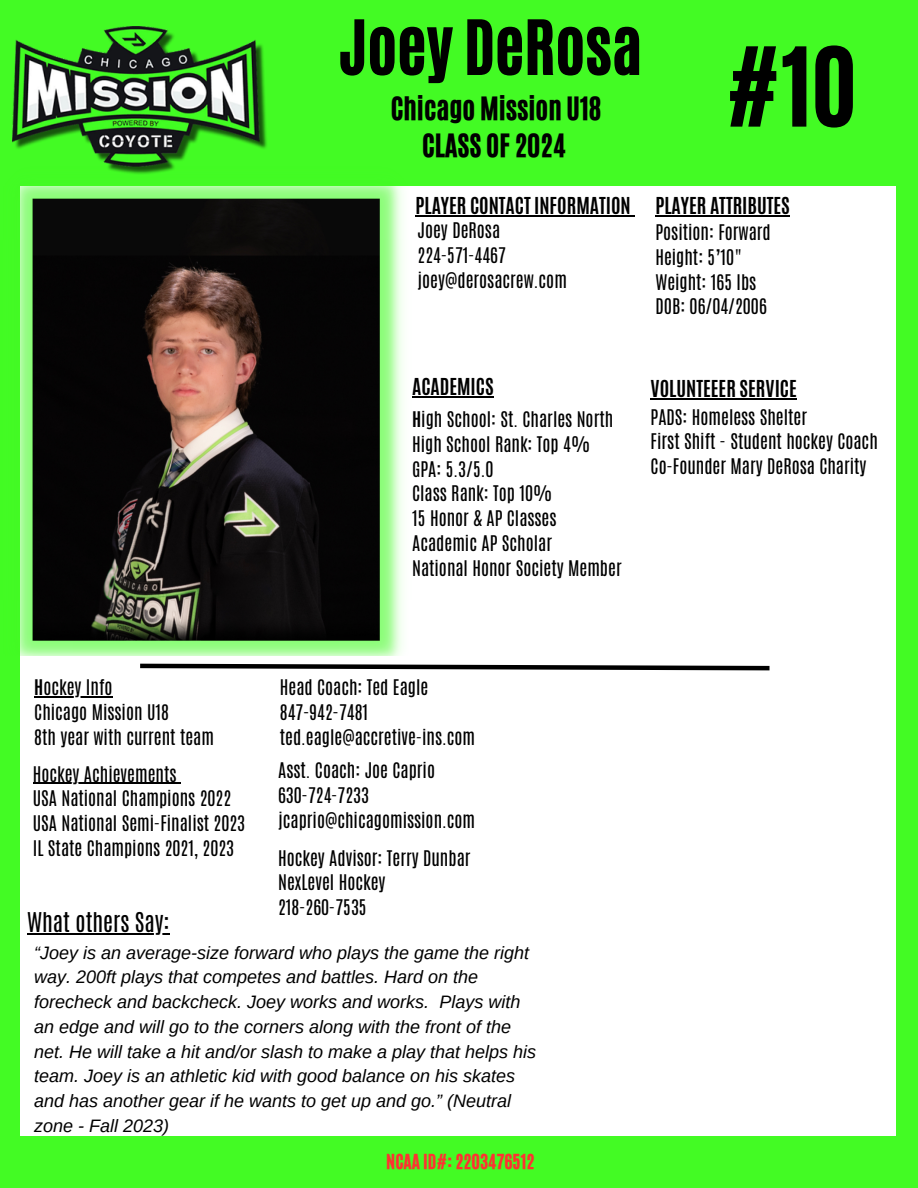
<style>
.page{position:relative;width:918px;height:1188px;background:#43fb24}
.page>*{position:absolute;margin:0;border:0;box-sizing:border-box;transform-origin:0 0}
.t1{font:90.75px "CA Generated";color:#000}
.t2{font:63px "CA Generated";color:#000}
.t3{font:27px "CA Generated";color:#000}
.t4{font:22.8px "Antonio";color:#000}
.t5{font:700 19.5px "Antonio";color:#000}
.t6{font:18px "Antonio";color:#000}
.t7{font:italic 18px/24.8px "Arimo";color:#000}
.t8{font:17.4px "CA Generated";color:#ff3131}
.s1{font-weight:700}
</style>
<div class="page">
<div style="left:21px;top:186px;width:875px;height:962px;background:#fff"></div>
<svg style="left:140px;top:663px;width:630px;height:8px"></svg>
<div style="left:0;top:1137px;width:907px;height:51px;background:#43fb24"></div>
<img style="left:13px;top:26px;width:254px;height:140px">
<img style="left:20px;top:166px;width:382px;height:490px">
<hr style="left:415px;top:215px;width:216px;height:1px;background:#000">
<hr style="left:27px;top:934px;width:143px;height:1px;background:#000">
<hr style="left:43px;top:696px;width:70px;height:1px;background:#000">
<hr style="left:33px;top:783px;width:144px;height:1px;background:#000">
<hr style="left:655px;top:215px;width:135px;height:1px;background:#000">
<hr style="left:412px;top:397px;width:82px;height:1px;background:#000">
<hr style="left:651px;top:399px;width:146px;height:1px;background:#000">
<p class="t2" style="left:339px;top:2px;width:305px">Joey DeRosa</p>
<p class="t3" style="left:391px;top:89px;width:212px">Chicago Mission U18</p>
<p class="t3" style="left:422px;top:127px;width:145px">CLASS OF 2024</p>
<p class="t5" style="left:415px;top:192px;width:217px">PLAYER CONTACT INFORMATION</p>
<p class="t6" style="left:418px;top:217px;width:84px">Joey DeRosa</p>
<p class="t6" style="left:418px;top:242px;width:90px">224-571-4467</p>
<p class="t6" style="left:418px;top:267px;width:151px">joey@derosacrew.com</p>
<p class="t1" style="left:725px;top:22px;width:133px">#10</p>
<p class="t5" style="left:655px;top:192px;width:136px">PLAYER ATTRIBUTES</p>
<p class="t6" style="left:655px;top:219px;width:117px">Position: Forward</p>
<p class="t6" style="left:655px;top:244px;width:89px">Height: 5’10"</p>
<p class="t6" style="left:655px;top:269px;width:102px">Weight: 165 lbs</p>
<p class="t6" style="left:655px;top:294px;width:113px">DOB: 06/04/2006</p>
<p class="t6" style="left:34px;top:675px;width:80px"><span class="s1">H</span>ockey Info</p>
<p class="t6" style="left:34px;top:699px;width:136px">Chicago Mission U18</p>
<p class="t6" style="left:34px;top:724px;width:181px">8th year with current team</p>
<p class="t5" style="left:412px;top:373px;width:83px">ACADEMICS</p>
<p class="t5" style="left:651px;top:375px;width:148px">VOLUNTEEER SERVICE</p>
<p class="t6" style="left:651px;top:404px;width:158px">PADS: Homeless Shelter</p>
<p class="t6" style="left:651px;top:429px;width:229px">First Shift - Student hockey Coach</p>
<p class="t6" style="left:651px;top:454px;width:217px">Co-Founder Mary DeRosa Charity</p>
<p class="t6" style="left:412px;top:406px;width:203px"><span class="s1">H</span>igh School: St. Charles North</p>
<p class="t6" style="left:412px;top:431px;width:180px">High School Rank: Top 4%</p>
<p class="t6" style="left:412px;top:456px;width:83px">GPA: 5.3/5.0</p>
<p class="t6" style="left:412px;top:481px;width:142px">Class Rank: Top 10%</p>
<p class="t6" style="left:412px;top:505px;width:146px">15 Honor &amp; AP Classes</p>
<p class="t6" style="left:412px;top:530px;width:141px">Academic AP Scholar</p>
<p class="t6" style="left:412px;top:555px;width:211px">National Honor Society Member</p>
<p class="t6" style="left:280px;top:675px;width:150px">Head Coach: Ted Eagle</p>
<p class="t6" style="left:280px;top:699px;width:90px">847-942-7481</p>
<p class="t6" style="left:280px;top:724px;width:197px">ted.eagle@accretive-ins.com</p>
<p class="t6" style="left:278px;top:758px;width:158px">Asst. Coach: Joe Caprio</p>
<p class="t6" style="left:278px;top:782px;width:93px">630-724-7233</p>
<p class="t6" style="left:278px;top:807px;width:199px">jcaprio@chicagomission.com</p>
<p class="t6" style="left:33px;top:761px;width:145px">Hockey Achievements</p>
<p class="t6" style="left:33px;top:786px;width:200px">USA National Champions 2022</p>
<p class="t6" style="left:33px;top:811px;width:214px">USA National Semi-Finalist 2023</p>
<p class="t6" style="left:33px;top:835px;width:203px">IL State Champions 2021, 2023</p>
<p class="t6" style="left:278px;top:845px;width:194px">Hockey Advisor: Terry Dunbar</p>
<p class="t6" style="left:278px;top:870px;width:109px">NexLevel Hockey</p>
<p class="t6" style="left:278px;top:895px;width:90px">218-260-7535</p>
<p class="t4" style="left:27px;top:906px;width:144px">What others Say:</p>
<p class="t7" style="left:34px;top:940px;width:503px">“Joey is an average-size forward who plays the game the right way. 200ft plays that competes and battles. Hard on the forecheck and backcheck. Joey works and works. Plays with an edge and will go to the corners along with the front of the net. He will take a hit and/or slash to make a play that helps his team. Joey is an athletic kid with good balance on his skates and has another gear if he wants to get up and go.” (Neutral zone - Fall 2023)</p>
<p class="t8" style="left:386px;top:1149px;width:150px">NCAA ID#: 2203476512</p>
</div>
